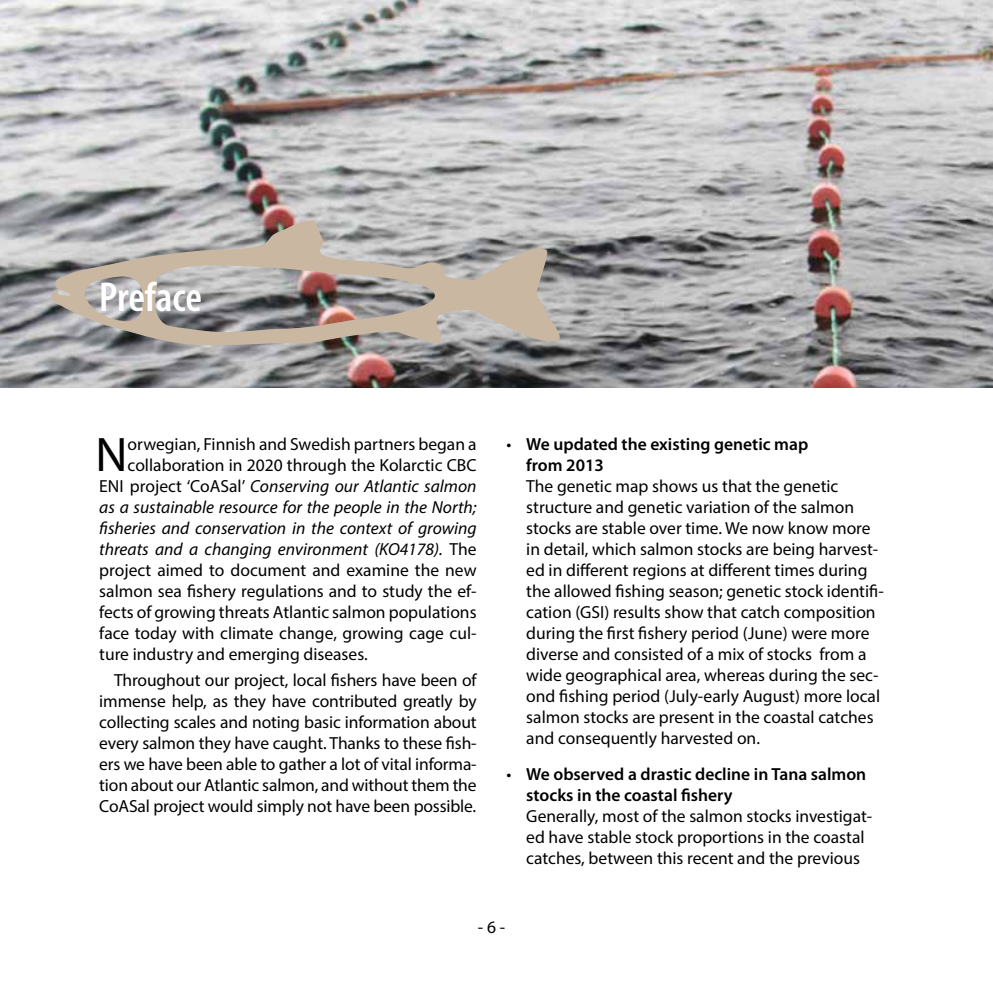
<style>
.page{position:relative;width:993px;height:993px;background:#fff}
.page>*{position:absolute;margin:0;border:0;box-sizing:border-box;transform-origin:0 0}
.t1{font:48.65px "Myriad Pro";color:#000}
.t2{font:600 condensed 42px "Myriad Pro";color:#fff}
.t3{font:17.5px/21px "Myriad Pro";color:#000}
.t4{font:italic 17.5px "Myriad Pro";color:#000}
.t5{font:600 17.5px/21px "Myriad Pro";color:#000}
.s1{font-style:normal}
.s2{font-weight:400}
</style>
<div class="page">
<img style="left:0;top:0;width:992px;height:387px">
<svg style="left:51px;top:219px;width:515px;height:131px;background:#aca59f"></svg>
<h2 class="t2" style="left:99px;top:274px;width:104px">Preface</h2>
<h1 class="t1" style="left:96px;top:424px;width:34px">N</h1>
<p class="t3" style="left:128px;top:433px;width:350px">orwegian, Finnish and Swedish partners began a</p>
<p class="t3" style="left:128px;top:454px;width:350px">collaboration in 2020 through the Kolarctic CBC</p>
<p class="t4" style="left:99px;top:475px;width:379px"><span class="s1">ENI project ‘CoASal’</span> Conserving our Atlantic salmon</p>
<p class="t4" style="left:99px;top:496px;width:379px">as a sustainable resource for the people in the North;</p>
<p class="t4" style="left:99px;top:517px;width:379px">fisheries and conservation in the context of growing</p>
<p class="t4" style="left:99px;top:538px;width:378px">threats and a changing environment (KO4178). <span class="s1">The</span></p>
<p class="t3" style="left:99px;top:559px;width:379px">project aimed to document and examine the new</p>
<p class="t3" style="left:99px;top:580px;width:379px">salmon sea fishery regulations and to study the ef-</p>
<p class="t3" style="left:99px;top:601px;width:378px">fects of growing threats Atlantic salmon populations</p>
<p class="t3" style="left:99px;top:622px;width:379px">face today with climate change, growing cage cul-</p>
<p class="t3" style="left:99px;top:643px;width:270px">ture industry and emerging diseases.</p>
<p class="t3" style="left:99px;top:669px;width:379px;text-align:justify;text-indent:15px">Throughout our project, local fishers have been of immense help, as they have contributed greatly by collecting scales and noting basic information about every salmon they have caught. Thanks to these fish&shy;ers we have been able to gather a lot of vital informa&shy;tion about our Atlantic salmon, and without them the CoASal project would simply not have been possible.</p>
<p class="t5" style="left:526px;top:433px;width:283px;text-indent:-20px"><span class="s2">•</span> We updated the existing genetic map from 2013</p>
<p class="t3" style="left:526px;top:475px;width:359px">The genetic map shows us that the genetic structure and genetic variation of the salmon stocks are stable over time. We now know more in detail, which salmon stocks are being harvest&shy;ed in different regions at different times during the allowed fishing season; genetic stock identifi&shy;cation (GSI) results show that catch composition during the first fishery period (June) were more diverse and consisted of a mix of stocks from a wide geographical area, whereas during the sec&shy;ond fishing period (July-early August) more local salmon stocks are present in the coastal catches and consequently harvested on.</p>
<p class="t5" style="left:526px;top:763px;width:341px;text-indent:-20px"><span class="s2">•</span> We observed a drastic decline in Tana salmon stocks in the coastal fishery</p>
<p class="t3" style="left:526px;top:805px;width:347px">Generally, most of the salmon stocks investigat&shy;ed have stable stock proportions in the coastal catches, between this recent and the previous</p>
<p class="t3" style="left:478px;top:916px;width:29px">- 6 -</p>
</div>
